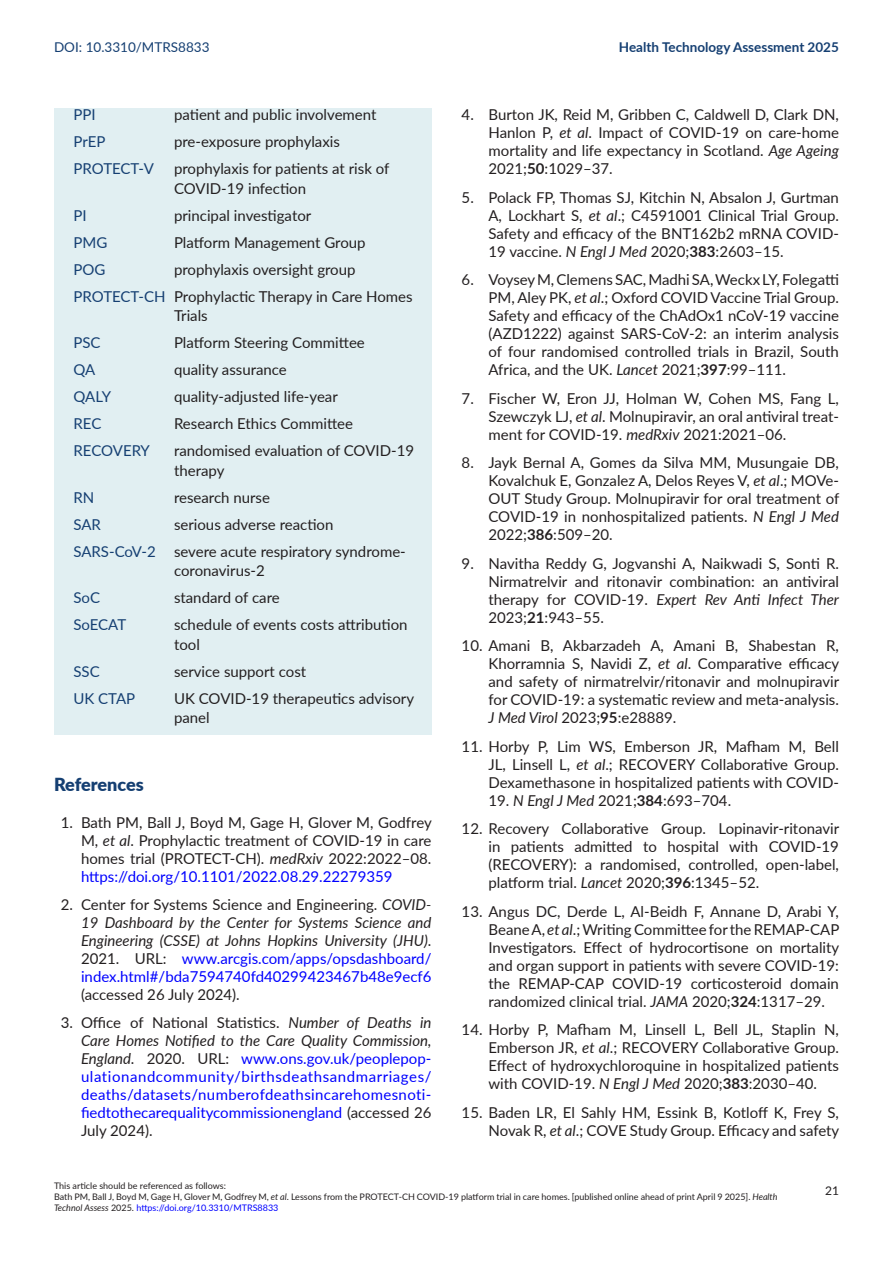
<style>
.page{position:relative;width:893px;height:1263px;background:#fff}
.page>*{position:absolute;margin:0;border:0;box-sizing:border-box;transform-origin:0 0}
.t1{font:900 18px "Lato";letter-spacing:-.01em;color:#153f72}
.t2{font:15px/18px "Lato";color:#231f20;text-align:justify}
.t3{font:15px/18px "Lato";color:#00f;text-align:justify}
.t4{font:italic 15px/18px "Lato";color:#231f20;text-align:justify}
.t5{font:15px "Lato";color:#153f72}
.t6{font:700 13.5px "Lato";color:#153f72}
.t7{font:13.5px "Lato";color:#153f72}
.t8{font:12px "Lato";color:#231f20}
.t9{font:9px/10.6px "Lato";color:#231f20}
.s1{color:#153f72}
.s2{font-style:italic}
.s3{color:#00f}
.s4{font-style:normal}
.s5{font-style:normal;color:#00f}
.s6{color:#231f20}
.s7{font-style:italic;color:#231f20}
.s8{font-weight:700}
</style>
<div class="page">
<div style="left:54px;top:108px;width:377px;height:24px;background:#e1eff2"></div>
<div style="left:54px;top:126px;width:377px;height:33px;background:#e1eff2"></div>
<div style="left:54px;top:153px;width:377px;height:53px;background:#e1eff2"></div>
<div style="left:54px;top:200px;width:377px;height:32px;background:#e1eff2"></div>
<div style="left:54px;top:226px;width:377px;height:34px;background:#e1eff2"></div>
<div style="left:54px;top:254px;width:377px;height:32px;background:#e1eff2"></div>
<div style="left:54px;top:281px;width:377px;height:52px;background:#e1eff2"></div>
<div style="left:54px;top:327px;width:377px;height:33px;background:#e1eff2"></div>
<div style="left:54px;top:354px;width:377px;height:33px;background:#e1eff2"></div>
<div style="left:54px;top:381px;width:377px;height:33px;background:#e1eff2"></div>
<div style="left:54px;top:408px;width:377px;height:33px;background:#e1eff2"></div>
<div style="left:54px;top:435px;width:377px;height:53px;background:#e1eff2"></div>
<div style="left:54px;top:482px;width:377px;height:32px;background:#e1eff2"></div>
<div style="left:54px;top:508px;width:377px;height:34px;background:#e1eff2"></div>
<div style="left:54px;top:536px;width:377px;height:52px;background:#e1eff2"></div>
<div style="left:54px;top:582px;width:377px;height:33px;background:#e1eff2"></div>
<div style="left:54px;top:609px;width:377px;height:53px;background:#e1eff2"></div>
<div style="left:54px;top:655px;width:377px;height:33px;background:#e1eff2"></div>
<div style="left:54px;top:682px;width:377px;height:53px;background:#e1eff2"></div>
<p class="t7" style="left:54px;top:37px;width:157px">DOI: 10.3310/MTRS8833</p>
<p class="t6" style="left:619px;top:37px;width:222px">Health Technology Assessment 2025</p>
<p class="t5" style="left:74px;top:104px;width:24px">PPI</p>
<p class="t2" style="left:174px;top:105px;width:204px">patient and public involvement</p>
<p class="t5" style="left:74px;top:131px;width:33px">PrEP</p>
<p class="t2" style="left:174px;top:132px;width:167px">pre-exposure prophylaxis</p>
<p class="t5" style="left:74px;top:158px;width:82px">PROTECT-V</p>
<p class="t2" style="left:174px;top:158px;width:217px;line-height:19.5px">prophylaxis for patients at risk of<br>COVID-19 infection</p>
<p class="t5" style="left:74px;top:204px;width:15px">PI</p>
<p class="t2" style="left:174px;top:205px;width:139px">principal investigator</p>
<p class="t5" style="left:74px;top:231px;width:35px">PMG</p>
<p class="t2" style="left:174px;top:232px;width:193px">Platform Management Group</p>
<p class="t5" style="left:74px;top:258px;width:33px">POG</p>
<p class="t2" style="left:74px;top:255px;width:341px;line-height:27px;text-indent:100px">prophylaxis oversight group<br><span class="s1">PROTECT-CH</span> Prophylactic Therapy in Care Homes</p>
<p class="t2" style="left:174px;top:306px;width:35px">Trials</p>
<p class="t5" style="left:74px;top:332px;width:29px">PSC</p>
<p class="t2" style="left:174px;top:333px;width:192px">Platform Steering Committee</p>
<p class="t5" style="left:74px;top:359px;width:23px">QA</p>
<p class="t2" style="left:174px;top:360px;width:114px">quality assurance</p>
<p class="t5" style="left:74px;top:386px;width:39px">QALY</p>
<p class="t2" style="left:174px;top:387px;width:165px">quality-adjusted life-year</p>
<p class="t5" style="left:74px;top:413px;width:29px">REC</p>
<p class="t2" style="left:174px;top:414px;width:181px">Research Ethics Committee</p>
<p class="t5" style="left:74px;top:440px;width:78px">RECOVERY</p>
<p class="t2" style="left:174px;top:440px;width:242px;line-height:19.5px">randomised evaluation of COVID-19 therapy</p>
<p class="t5" style="left:74px;top:486px;width:22px">RN</p>
<p class="t2" style="left:174px;top:487px;width:98px">research nurse</p>
<p class="t5" style="left:74px;top:513px;width:29px">SAR</p>
<p class="t2" style="left:74px;top:510px;width:334px;line-height:27px;text-indent:100px">serious adverse reaction<br><span class="s1">SARS-CoV-2</span> severe acute respiratory syndrome-</p>
<p class="t2" style="left:174px;top:561px;width:92px">coronavirus-2</p>
<p class="t5" style="left:74px;top:587px;width:28px">SoC</p>
<p class="t2" style="left:174px;top:588px;width:107px">standard of care</p>
<p class="t5" style="left:73px;top:614px;width:54px">SoECAT</p>
<p class="t2" style="left:174px;top:614px;width:235px;line-height:19.5px">schedule of events costs attribution tool</p>
<p class="t5" style="left:73px;top:660px;width:28px">SSC</p>
<p class="t2" style="left:174px;top:661px;width:134px">service support cost</p>
<p class="t5" style="left:73px;top:687px;width:63px">UK CTAP</p>
<p class="t2" style="left:174px;top:688px;width:242px;line-height:19.5px">UK COVID-19 therapeutics advisory panel</p>
<p class="t1" style="left:54px;top:770px;width:91px">References</p>
<p class="t2" style="left:81px;top:813px;width:352px;text-indent:-20px">1. Bath PM, Ball J, Boyd M, Gage H, Glover M, Godfrey M, <span class="s2">et al</span>. Prophylactic treatment of COVID-19 in care homes trial (PROTECT-CH). <span class="s2">medRxiv</span> 2022:2022–08. <span class="s3">https://doi.org/10.1101/2022.08.29.22279359</span></p>
<p class="t4" style="left:81px;top:895px;width:352px;text-indent:-20px"><span class="s4">2. Center for Systems Science and Engineering.</span> COVID-19 Dashboard by the Center for Systems Science and Engineering (CSSE) at Johns Hopkins University (JHU)<span class="s4">.<br>2021. URL:</span> <span class="s5">www.arcgis.com/apps/opsdashboard/ index.html#/bda7594740fd40299423467b48e9ecf6</span></p>
<p class="t2" style="left:81px;top:985px;width:160px">(accessed 26 July 2024).</p>
<p class="t3" style="left:81px;top:1012px;width:352px;text-indent:-20px"><span class="s6">3. Office of National Statistics.</span> <span class="s7">Number of Deaths in Care Homes Notified to the Care Quality Commission, England</span><span class="s6">. 2020. URL:</span> www.ons.gov.uk/peoplepop&shy;ulationandcommunity/birthsdeathsandmarriages/ deaths/datasets/numberofdeathsincarehomesnoti&shy;fiedtothecarequalitycommissionengland <span class="s6">(accessed 26<br>July 2024).</span></p>
<p class="t2" style="left:488px;top:105px;width:352px;text-indent:-27px">4. Burton JK, Reid M, Gribben C, Caldwell D, Clark DN, Hanlon P, <span class="s2">et al</span>. Impact of COVID-19 on care-home mortality and life expectancy in Scotland. <span class="s2">Age Ageing </span>2021;<span class="s8">50</span>:1029–37.</p>
<p class="t2" style="left:488px;top:187px;width:352px;text-indent:-27px">5. Polack FP, Thomas SJ, Kitchin N, Absalon J, Gurtman A, Lockhart S, <span class="s2">et al</span>.; C4591001 Clinical Trial Group.<br>Safety and efficacy of the BNT162b2 mRNA COVID-19 vaccine. <span class="s2">N Engl J Med</span> 2020;<span class="s8">383</span>:2603–15.</p>
<p class="t2" style="left:488px;top:270px;width:352px;text-indent:-27px">6. Voysey M, Clemens SAC, Madhi SA, Weckx LY, Folegatti PM, Aley PK, <span class="s2">et al</span>.; Oxford COVID Vaccine Trial Group.<br>Safety and efficacy of the ChAdOx1 nCoV-19 vaccine (AZD1222) against SARS-CoV-2: an interim analysis of four randomised controlled trials in Brazil, South Africa, and the UK. <span class="s2">Lancet</span> 2021;<span class="s8">397</span>:99–111.</p>
<p class="t2" style="left:488px;top:388px;width:352px;text-indent:-27px">7. Fischer W, Eron JJ, Holman W, Cohen MS, Fang L, Szewczyk LJ, <span class="s2">et al</span>. Molnupiravir, an oral antiviral treat&shy;ment for COVID-19. <span class="s2">medRxiv</span> 2021:2021–06.</p>
<p class="t2" style="left:488px;top:453px;width:352px;text-indent:-27px">8. Jayk Bernal A, Gomes da Silva MM, Musungaie DB, Kovalchuk E, Gonzalez A, Delos Reyes V, <span class="s2">et al</span>.; MOVe-OUT Study Group. Molnupiravir for oral treatment of COVID-19 in nonhospitalized patients. <span class="s2">N Engl J Med </span>2022;<span class="s8">386</span>:509–20.</p>
<p class="t2" style="left:488px;top:553px;width:352px;text-indent:-27px">9. Navitha Reddy G, Jogvanshi A, Naikwadi S, Sonti R.<br>Nirmatrelvir and ritonavir combination: an antiviral therapy for COVID-19. <span class="s2">Expert Rev Anti Infect Ther </span>2023;<span class="s8">21</span>:943–55.</p>
<p class="t2" style="left:488px;top:636px;width:352px;text-indent:-27px">10. Amani B, Akbarzadeh A, Amani B, Shabestan R, Khorramnia S, Navidi Z, <span class="s2">et al</span>. Comparative efficacy and safety of nirmatrelvir/ritonavir and molnupiravir for COVID-19: a systematic review and meta-analysis.<br><span class="s2">J Med Virol</span> 2023;<span class="s8">95</span>:e28889.</p>
<p class="t2" style="left:488px;top:736px;width:352px;text-indent:-27px">11. Horby P, Lim WS, Emberson JR, Mafham M, Bell JL, Linsell L, <span class="s2">et al</span>.; RECOVERY Collaborative Group.<br>Dexamethasone in hospitalized patients with COVID-</p>
<p class="t2" style="left:488px;top:790px;width:244px">19. <span class="s2">N Engl J Med</span> 2021;<span class="s8">384</span>:693–704.</p>
<p class="t2" style="left:488px;top:819px;width:352px;text-indent:-27px">12. Recovery Collaborative Group. Lopinavir-ritonavir in patients admitted to hospital with COVID-19 (RECOVERY): a randomised, controlled, open-label, platform trial. <span class="s2">Lancet</span> 2020;<span class="s8">396</span>:1345–52.</p>
<p class="t2" style="left:488px;top:901px;width:352px;text-indent:-27px">13. Angus DC, Derde L, Al-Beidh F, Annane D, Arabi Y, Beane A, <span class="s2">et al</span>.; Writing Committee for the REMAP-CAP Investigators. Effect of hydrocortisone on mortality and organ support in patients with severe COVID-19: the REMAP-CAP COVID-19 corticosteroid domain randomized clinical trial. <span class="s2">JAMA</span> 2020;<span class="s8">324</span>:1317–29.</p>
<p class="t2" style="left:488px;top:1020px;width:352px;text-indent:-27px">14. Horby P, Mafham M, Linsell L, Bell JL, Staplin N, Emberson JR, <span class="s2">et al</span>.; RECOVERY Collaborative Group.<br>Effect of hydroxychloroquine in hospitalized patients with COVID-19. <span class="s2">N Engl J Med</span> 2020;<span class="s8">383</span>:2030–40.</p>
<p class="t2" style="left:462px;top:1102px;width:379px;text-align:right">15. Baden LR, El Sahly HM, Essink B, Kotloff K, Frey S,<br>Novak R, <span class="s2">et al</span>.; COVE Study Group. Efficacy and safety</p>
<p class="t9" style="left:54px;top:1180px;width:725px">This article should be referenced as follows:<br>Bath PM, Ball J, Boyd M, Gage H, Glover M, Godfrey M, <span class="s2">et al</span>. Lessons from the PROTECT-CH COVID-19 platform trial in care homes. [published online ahead of print April 9 2025]. <span class="s2">Health<br>Technol Assess</span> 2025. <span class="s3">https://doi.org/10.3310/MTRS8833</span></p>
<p class="t8" style="left:825px;top:1182px;width:15px">21</p>
</div>
